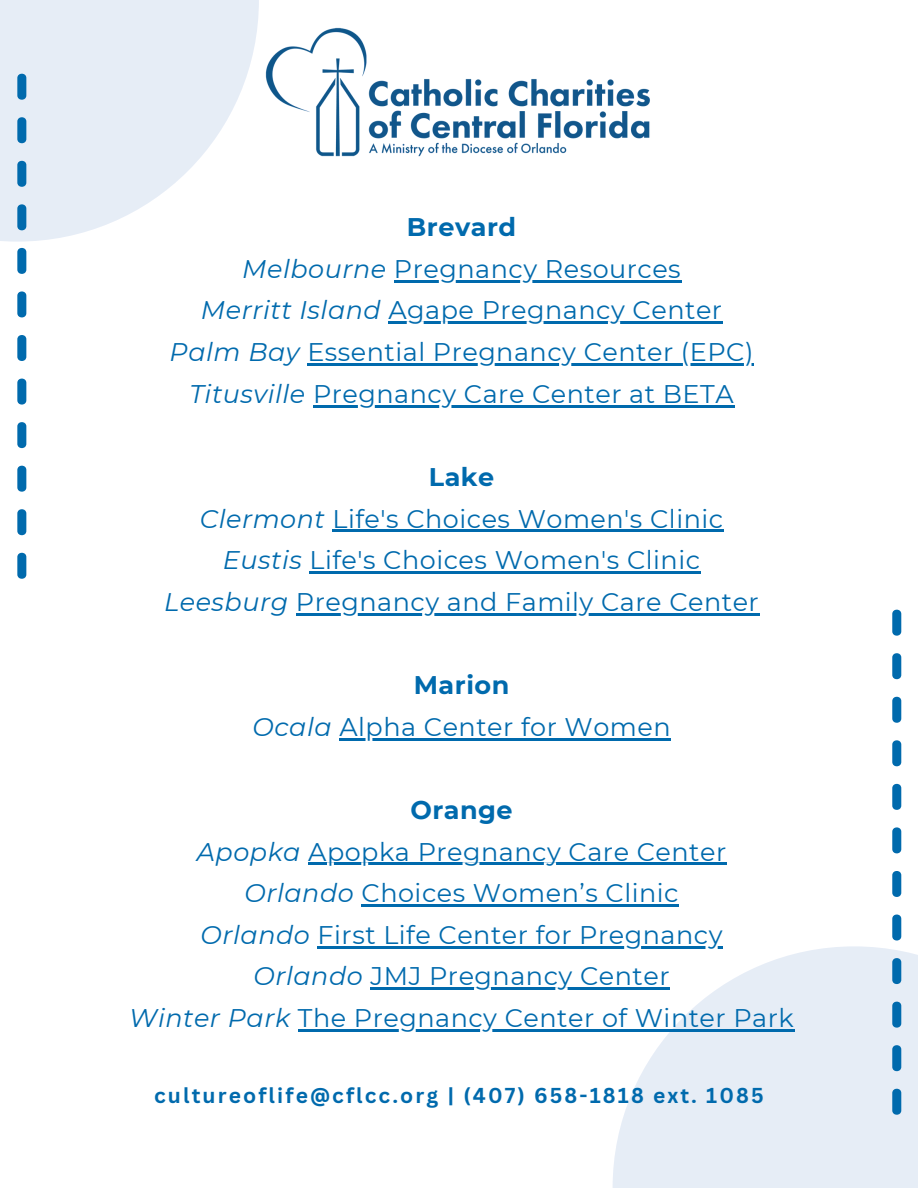
<style>
.page{position:relative;width:918px;height:1188px;background:#fff}
.page>*{position:absolute;margin:0;border:0;box-sizing:border-box;transform-origin:0 0}
.t1{font:25.5px "Montserrat";letter-spacing:.02em;color:#006aad}
.t2{font:700 25.5px "Montserrat";letter-spacing:.02em;color:#006aad}
.t3{font:700 21px "Canva Sans";letter-spacing:.1em;color:#006aad}
.s1{font-style:italic}
</style>
<div class="page">
<svg style="left:0;top:0;width:259px;height:242px;fill:#e6edf6"></svg>
<svg style="left:613px;top:946px;width:305px;height:242px;fill:#e6edf6"></svg>
<hr style="left:394px;top:280px;width:287px;height:2px;background:#006aad">
<hr style="left:389px;top:322px;width:334px;height:2px;background:#006aad">
<hr style="left:307px;top:363px;width:447px;height:3px;background:#006aad">
<hr style="left:313px;top:405px;width:421px;height:2px;background:#006aad">
<hr style="left:333px;top:530px;width:391px;height:2px;background:#006aad">
<hr style="left:310px;top:571px;width:391px;height:3px;background:#006aad">
<hr style="left:296px;top:613px;width:463px;height:2px;background:#006aad">
<hr style="left:339px;top:738px;width:332px;height:2px;background:#006aad">
<hr style="left:308px;top:863px;width:419px;height:2px;background:#006aad">
<hr style="left:362px;top:904px;width:317px;height:3px;background:#006aad">
<hr style="left:318px;top:946px;width:405px;height:2px;background:#006aad">
<hr style="left:371px;top:988px;width:299px;height:2px;background:#006aad">
<hr style="left:298px;top:1029px;width:496px;height:3px;background:#006aad">
<svg style="left:17px;top:72px;width:9px;height:507px"></svg>
<svg style="left:892px;top:609px;width:9px;height:507px"></svg>
<img style="left:265px;top:27px;width:385px;height:130px">
<p class="t2" style="left:407px;top:212px;width:111px">Brevard</p>
<p class="t1" style="left:242px;top:253px;width:440px"><span class="s1">Melbourne</span> Pregnancy Resources</p>
<p class="t1" style="left:201px;top:295px;width:523px"><span class="s1">Merritt Island</span> Agape Pregnancy Center</p>
<p class="t1" style="left:170px;top:336px;width:585px"><span class="s1">Palm Bay</span> Essential Pregnancy Center (EPC)</p>
<p class="t1" style="left:190px;top:378px;width:546px"><span class="s1">Titusville</span> Pregnancy Care Center at BETA</p>
<p class="t2" style="left:429px;top:461px;width:67px">Lake</p>
<p class="t1" style="left:200px;top:503px;width:525px"><span class="s1">Clermont</span> Life's Choices Women's Clinic</p>
<p class="t1" style="left:223px;top:545px;width:479px"><span class="s1">Eustis</span> Life's Choices Women's Clinic</p>
<p class="t1" style="left:164px;top:586px;width:596px"><span class="s1">Leesburg</span> Pregnancy and Family Care Center</p>
<p class="t2" style="left:414px;top:669px;width:97px">Marion</p>
<p class="t1" style="left:252px;top:711px;width:420px"><span class="s1">Ocala</span> Alpha Center for Women</p>
<p class="t2" style="left:410px;top:794px;width:104px">Orange</p>
<p class="t1" style="left:197px;top:836px;width:531px"><span class="s1">Apopka</span> Apopka Pregnancy Care Center</p>
<p class="t1" style="left:245px;top:878px;width:436px"><span class="s1">Orlando</span> Choices Women’s Clinic</p>
<p class="t1" style="left:201px;top:919px;width:523px"><span class="s1">Orlando</span> First Life Center for Pregnancy</p>
<p class="t1" style="left:254px;top:961px;width:418px"><span class="s1">Orlando</span> JMJ Pregnancy Center</p>
<p class="t1" style="left:129px;top:1002px;width:666px"><span class="s1">Winter Park</span> The Pregnancy Center of Winter Park</p>
<p class="t3" style="left:154px;top:1081px;width:611px">cultureoflife@cflcc.org | (407) 658-1818 ext. 1085</p>
</div>
